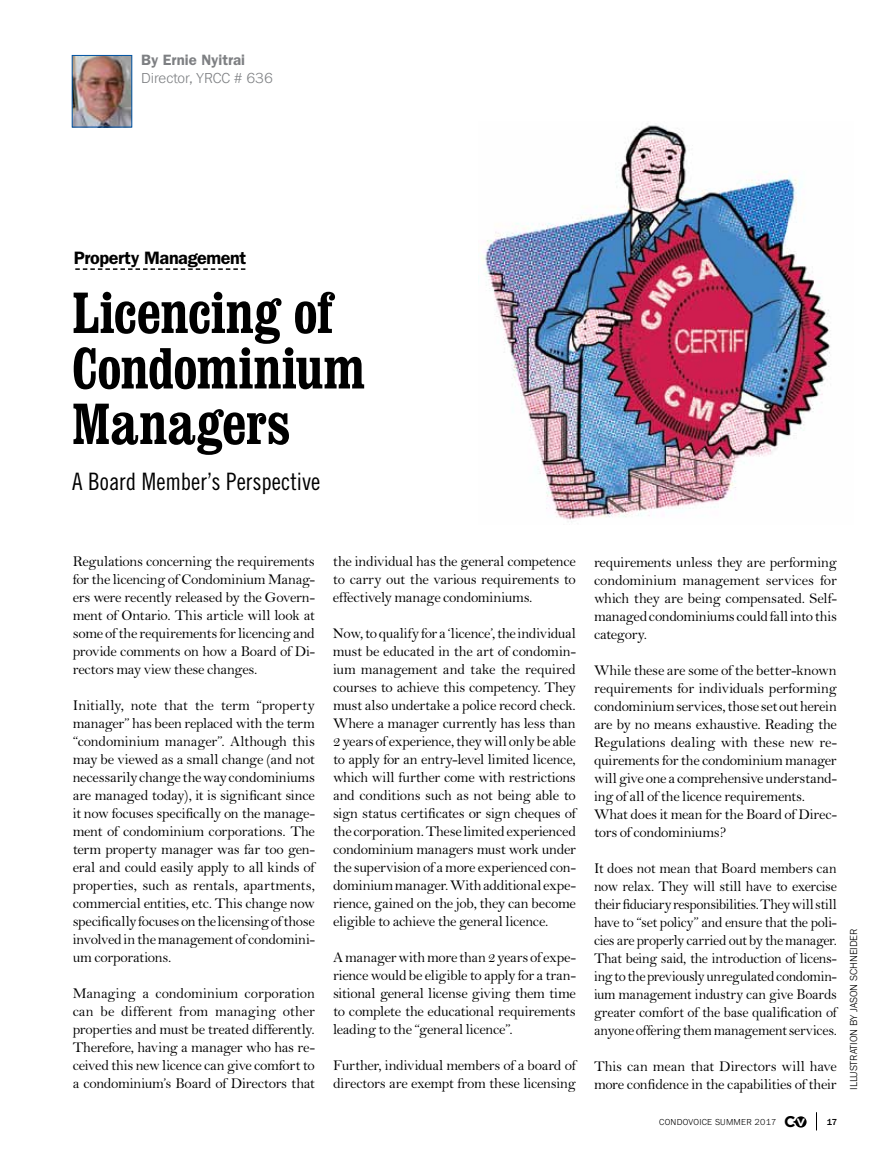
<style>
.page{position:relative;width:891px;height:1161px;background:#fff}
.page>*{position:absolute;margin:0;border:0;box-sizing:border-box;transform-origin:0 0}
.t1{font:700 condensed 57px/55.5px "Clarendon BT";letter-spacing:-.01em;color:#000}
.t2{font:24px "Trade Gothic Cond Eighteen";color:#000}
.t3{font:600 18px "Franklin Gothic";letter-spacing:-.02em;color:#000}
.t4{font:15px/18px "Bell";letter-spacing:-.02em;color:#000;text-align:justify}
.t5{font:300 15px "Franklin Gothic URW";color:#7e8083}
.t6{font:600 15px "Franklin Gothic";color:#7e8083}
.t7{font:300 10.5px "Franklin Gothic URW";color:#000}
.t8{font:300 9px "Franklin Gothic URW";letter-spacing:.03em;color:#000}
.t9{font:500 9px "Franklin Gothic";color:#000}
.s1{font-family:"Gotham";font-weight:700;font-size:15.45px}
.s2{font-family:"Gotham";font-weight:700;font-size:10.65px;color:#fff}
</style>
<div class="page">
<svg style="left:793px;top:1116px;width:14px;height:12px"></svg>
<svg style="left:816px;top:1112px;width:1px;height:18px"></svg>
<img style="left:481px;top:123px;width:349px;height:399px">
<img style="left:74px;top:57px;width:56px;height:68px">
<div style="left:72px;top:55px;width:60px;height:72px;border:1px solid #0054a4"></div>
<svg style="left:75px;top:268px;width:170px;height:2px"></svg>
<p class="t6" style="left:141px;top:51px;width:106px">By Ernie Nyitrai</p>
<p class="t5" style="left:141px;top:69px;width:133px">Director, YRCC # 636</p>
<p class="t3" style="left:74px;top:247px;width:174px">Property Management</p>
<h1 class="t1" style="left:72px;top:284px;width:294px">Licencing of<br>Condominium<br>Managers</h1>
<h2 class="t2" style="left:72px;top:467px;width:250px">A Board Member’s Perspective</h2>
<p class="t4" style="left:73px;top:553px;width:244px">Regulations concerning the requirements for the licencing of Condominium Manag&shy;ers were recently released by the Govern&shy;ment of Ontario. This article will look at some of the requirements for licencing and provide comments on how a Board of Di&shy;rectors may view these changes.</p>
<p class="t4" style="left:73px;top:697px;width:244px">Initially, note that the term “property manager” has been replaced with the term “condominium manager”. Although this may be viewed as a small change (and not necessarily change the way condominiums are managed today), it is significant since it now focuses specifically on the manage&shy;ment of condominium corporations. The term property manager was far too gen&shy;eral and could easily apply to all kinds of properties, such as rentals, apartments, commercial entities, etc. This change now specifically focuses on the licensing of those involved in the management of condomini&shy;um corporations.</p>
<p class="t4" style="left:73px;top:985px;width:244px">Managing a condominium corporation can be different from managing other properties and must be treated differently.<br>Therefore, having a manager who has re&shy;ceived this new licence can give comfort to a condominium’s Board of Directors that</p>
<p class="t4" style="left:333px;top:553px;width:245px">the individual has the general competence to carry out the various requirements to effectively manage condominiums.</p>
<p class="t4" style="left:333px;top:625px;width:245px">Now, to qualify for a ‘licence’, the individual must be educated in the art of condomin&shy;ium management and take the required courses to achieve this competency. They must also undertake a police record check.<br>Where a manager currently has less than 2 years of experience, they will only be able to apply for an entry-level limited licence, which will further come with restrictions and conditions such as not being able to sign status certificates or sign cheques of the corporation. These limited experienced condominium managers must work under the supervision of a more experienced con&shy;dominium manager. With additional expe&shy;rience, gained on the job, they can become eligible to achieve the general licence.</p>
<p class="t4" style="left:333px;top:949px;width:245px">A manager with more than 2 years of expe&shy;rience would be eligible to apply for a tran&shy;sitional general license giving them time to complete the educational requirements leading to the “general licence”.</p>
<p class="t4" style="left:333px;top:1057px;width:244px">Further, individual members of a board of directors are exempt from these licensing</p>
<p class="t4" style="left:594px;top:553px;width:245px">requirements unless they are performing condominium management services for which they are being compensated. Self&shy;managed condominiums could fall into this category.</p>
<p class="t4" style="left:594px;top:661px;width:245px;text-align:left">While these are some of the better-known requirements for individuals performing condominium services, those set out herein are by no means exhaustive. Reading the Regulations dealing with these new re&shy;quirements for the condominium manager will give one a comprehensive understand&shy;ing of all of the licence requirements.<br>What does it mean for the Board of Direc&shy;tors of condominiums?</p>
<p class="t4" style="left:594px;top:859px;width:245px">It does not mean that Board members can now relax. They will still have to exercise their fiduciary responsibilities. They will still have to “set policy” and ensure that the poli&shy;cies are properly carried out by the manager.<br>That being said, the introduction of licens&shy;ing to the previously unregulated condomin&shy;ium management industry can give Boards greater comfort of the base qualification of anyone offering them management services.</p>
<p class="t4" style="left:594px;top:1057px;width:244px">This can mean that Directors will have more confidence in the capabilities of their</p>
<p class="t8" style="left:659px;top:1116px;width:148px">CONDOVOICE SUMMER 2017 <span class="s1">C</span><span class="s2">V</span></p>
<p class="t9" style="left:827px;top:1116px;width:12px">17</p>
<p class="t7" style="left:847px;top:1090px;width:163px;rotate:-90deg">ILLUSTRATION BY JASON SCHNEIDER</p>
</div>
